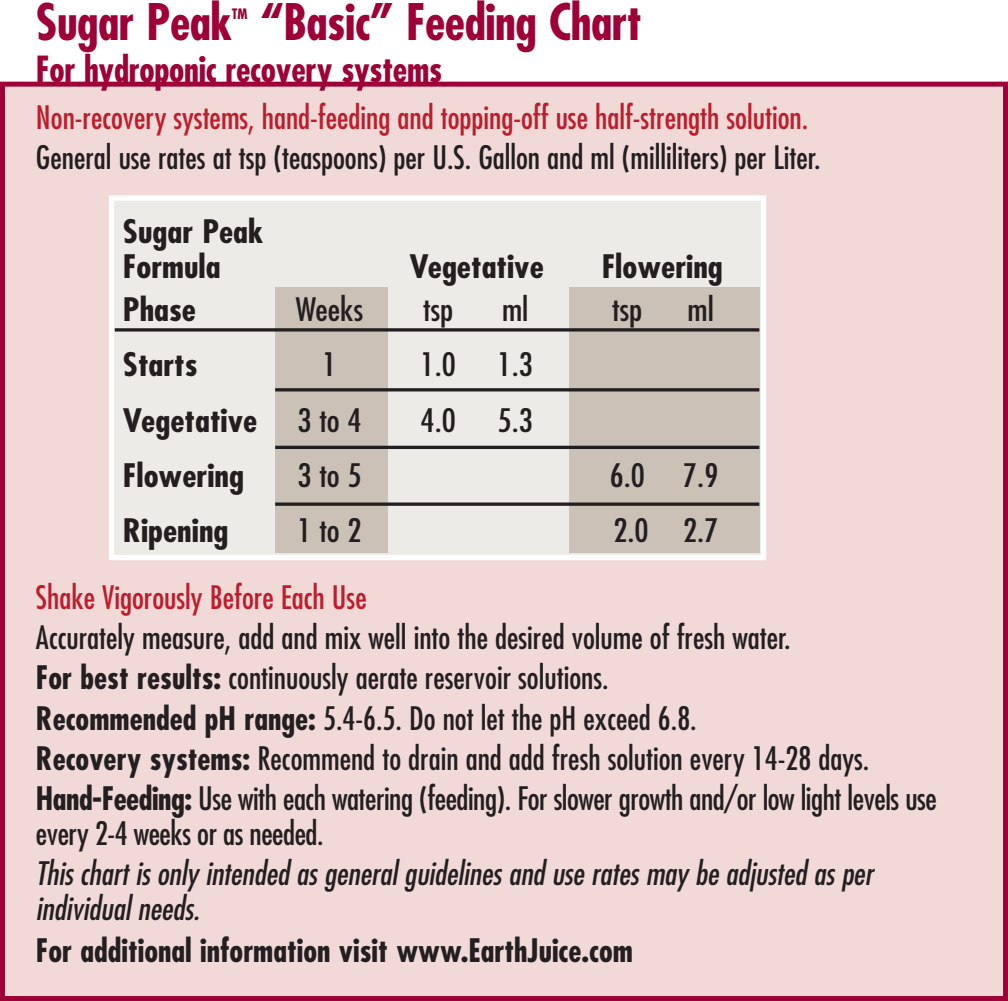
<style>
.page{position:relative;width:1008px;height:1001px;background:#fff}
.page>*{position:absolute;margin:0;border:0;box-sizing:border-box;transform-origin:0 0}
.product_descrip{font:700 condensed 49px "Futura Std";letter-spacing:-.01em;color:#9d0138}
.product_descrip-2{font:700 condensed 35px "Futura Std";letter-spacing:-.01em;color:#9d0138}
.product_descrip-3{font:condensed 31.5px/35px "Futura Std";color:#231f20}
.product_descrip-4{font:italic condensed 31.5px/35px "Futura Std";color:#231f20}
.product_descrip-5{font:700 condensed 31.5px "Futura Std";color:#231f20;scale:1.09 1}
.product_descrip-6{font:condensed 31.5px "Futura Std";color:#be1d2c}
.product_descrip-7{font:condensed 31.5px "Futura Std";color:#231f20;scale:1.09 1}
.product_descrip-8{font:700 condensed 31.5px "Futura Std";color:#231f20}
.serif_descriptions{font:condensed 31.5px "Futura Std";color:#be1d2c}
.product_descrip-9{font:700 condensed 14px "Futura Std";color:#9d0138}
.s1{font-weight:700}
</style>
<div class="page">
<div style="left:2px;top:84px;width:1003px;height:914px;background:#f1d9d8"></div>
<div style="left:0;top:82px;width:1007px;height:918px;border:5px solid #9d0138"></div>
<div style="left:109px;top:195px;width:657px;height:365px;background:#edebe7;border:5px solid #fff"></div>
<div style="left:275px;top:287px;width:112px;height:266px;background:#ccc1b6"></div>
<div style="left:569px;top:287px;width:190px;height:266px;background:#ccc1b6"></div>
<hr style="left:115px;top:328px;width:644px;height:3px;background:#231f20">
<hr style="left:275px;top:388px;width:484px;height:3px;background:#231f20">
<svg style="left:275px;top:445px;width:484px;height:4px;background:#433e3e"></svg>
<hr style="left:275px;top:502px;width:484px;height:3px;background:#231f20">
<p class="product_descrip" style="left:36px;top:-8px;width:198px">Sugar Peak</p>
<p class="product_descrip-9" style="left:232px;top:6px;width:17px">TM</p>
<p class="product_descrip" style="left:260px;top:-8px;width:383px">“Basic” Feeding Chart</p>
<p class="product_descrip-2" style="left:36px;top:47px;width:408px">For hydroponic recovery systems</p>
<p class="product_descrip-6" style="left:36px;top:99px;width:773px">Non-recovery systems, hand-feeding and topping-off use half-strength solution.</p>
<p class="product_descrip-3" style="left:36px;top:140px;width:786px">General use rates at tsp (teaspoons) per U.S. Gallon and ml (milliliters) per Liter.</p>
<p class="product_descrip-5" style="left:123px;top:212px;width:130px">Sugar Peak</p>
<p class="product_descrip-5" style="left:123px;top:247px;width:91px">Formula</p>
<p class="product_descrip-5" style="left:409px;top:247px;width:125px">Vegetative</p>
<p class="product_descrip-5" style="left:601px;top:247px;width:112px">Flowering</p>
<p class="product_descrip-5" style="left:123px;top:289px;width:69px">Phase</p>
<p class="product_descrip-7" style="left:296px;top:290px;width:63px">Weeks</p>
<p class="product_descrip-7" style="left:423px;top:290px;width:29px">tsp</p>
<p class="product_descrip-7" style="left:502px;top:290px;width:26px">ml</p>
<p class="product_descrip-7" style="left:612px;top:290px;width:29px">tsp</p>
<p class="product_descrip-7" style="left:687px;top:290px;width:26px">ml</p>
<p class="product_descrip-5" style="left:123px;top:345px;width:70px">Starts</p>
<p class="product_descrip-7" style="left:322px;top:345px;width:14px">1</p>
<p class="product_descrip-7" style="left:420px;top:345px;width:34px">1.0</p>
<p class="product_descrip-7" style="left:497px;top:345px;width:34px">1.3</p>
<p class="product_descrip-5" style="left:123px;top:400px;width:125px">Vegetative</p>
<p class="product_descrip-7" style="left:297px;top:401px;width:60px">3 to 4</p>
<p class="product_descrip-7" style="left:420px;top:401px;width:34px">4.0</p>
<p class="product_descrip-7" style="left:497px;top:401px;width:34px">5.3</p>
<p class="product_descrip-5" style="left:123px;top:455px;width:112px">Flowering</p>
<p class="product_descrip-7" style="left:297px;top:456px;width:60px">3 to 5</p>
<p class="product_descrip-7" style="left:609px;top:456px;width:101px">6.0 7.9</p>
<p class="product_descrip-5" style="left:123px;top:511px;width:98px">Ripening</p>
<p class="product_descrip-7" style="left:297px;top:512px;width:60px">1 to 2</p>
<p class="product_descrip-7" style="left:613px;top:512px;width:98px">2.0 2.7</p>
<p class="serif_descriptions" style="left:36px;top:578px;width:332px">Shake Vigorously Before Each Use</p>
<p class="product_descrip-3" style="left:36px;top:620px;width:756px">Accurately measure, add and mix well into the desired volume of fresh water.</p>
<p class="product_descrip-3" style="left:36px;top:660px;width:574px"><span class="s1">For best results:</span> continuously aerate reservoir solutions.</p>
<p class="product_descrip-3" style="left:36px;top:700px;width:662px"><span class="s1">Recommended pH range:</span> 5.4-6.5. Do not let the pH exceed 6.8.</p>
<p class="product_descrip-3" style="left:36px;top:740px;width:834px"><span class="s1">Recovery systems:</span> Recommend to drain and add fresh solution every 14-28 days.</p>
<p class="product_descrip-3" style="left:36px;top:780px;width:902px"><span class="s1">Hand-Feeding:</span> Use with each watering (feeding). For slower growth and/or low light levels use every 2-4 weeks or as needed.</p>
<p class="product_descrip-4" style="left:36px;top:856px;width:838px">This chart is only intended as general guidelines and use rates may be adjusted as per individual needs.</p>
<p class="product_descrip-8" style="left:36px;top:931px;width:598px">For additional information visit www.EarthJuice.com</p>
</div>
